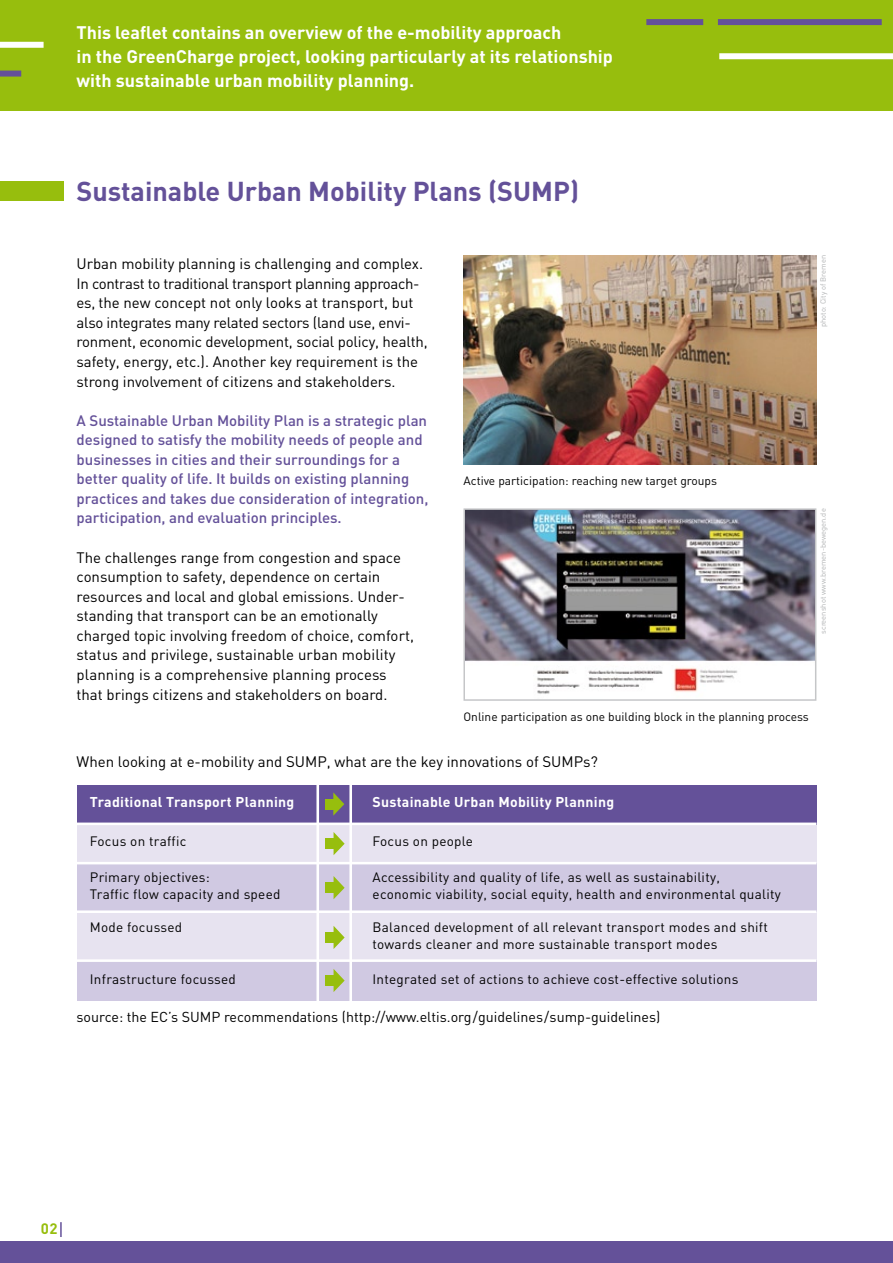
<style>
.page{position:relative;width:893px;height:1263px;background:#fff}
.page>*{position:absolute;margin:0;border:0;box-sizing:border-box;transform-origin:0 0}
.t1{font:700 27px "DIN";color:#645199}
.t2{font:700 18px/24px "DIN";color:#fff}
.t3{font:15px/19.5px "DIN";color:#000}
.t4{font:500 15px/19.5px "DIN";color:#645199}
.t5{font:700 15px "DIN";color:#97be0d}
.t6{font:14.25px "DIN";color:#000}
.t7{font:700 14.1px "DIN";letter-spacing:.02em;color:#fff}
.t8{font:13.5px/16.6px "DIN";letter-spacing:.02em;color:#000}
.t9{font:12px "DIN";color:#000}
.t10{font:7.5px "DIN";color:#b1b3b4}
</style>
<div class="page">
<div style="left:0;top:181px;width:64px;height:19px;background:#97be0d"></div>
<div style="left:0;top:0;width:893px;height:111px;background:#97be0d"></div>
<div style="left:0;top:42px;width:44px;height:6px;background:#fff"></div>
<div style="left:0;top:71px;width:21px;height:6px;background:#645199"></div>
<div style="left:719px;top:53px;width:174px;height:6px;background:#fff"></div>
<div style="left:718px;top:19px;width:164px;height:6px;background:#645199"></div>
<div style="left:646px;top:19px;width:57px;height:6px;background:#645199"></div>
<div style="left:77px;top:824px;width:739px;height:154px;background:#e7e3f0"></div>
<div style="left:77px;top:784px;width:739px;height:40px;background:#645199"></div>
<div style="left:77px;top:863px;width:739px;height:49px;background:#d0c9e2"></div>
<div style="left:77px;top:960px;width:739px;height:41px;background:#d0c9e2"></div>
<hr style="left:77px;top:822px;width:739px;height:3px;background:#fff">
<hr style="left:77px;top:862px;width:739px;height:2px;background:#fff">
<hr style="left:77px;top:910px;width:739px;height:3px;background:#fff">
<hr style="left:77px;top:959px;width:739px;height:3px;background:#fff">
<hr style="left:316px;top:775px;width:3px;height:230px;background:#fff">
<hr style="left:349px;top:775px;width:3px;height:230px;background:#fff">
<svg style="left:333px;top:792px;width:11px;height:24px"></svg>
<div style="left:325px;top:798px;width:8px;height:11px;background:#97be0d"></div>
<svg style="left:334px;top:832px;width:11px;height:23px"></svg>
<div style="left:325px;top:838px;width:9px;height:11px;background:#97be0d"></div>
<svg style="left:334px;top:876px;width:11px;height:23px"></svg>
<div style="left:325px;top:882px;width:9px;height:11px;background:#97be0d"></div>
<svg style="left:334px;top:926px;width:11px;height:23px"></svg>
<div style="left:325px;top:932px;width:9px;height:11px;background:#97be0d"></div>
<svg style="left:334px;top:969px;width:11px;height:23px"></svg>
<div style="left:325px;top:975px;width:9px;height:11px;background:#97be0d"></div>
<div style="left:0;top:1242px;width:893px;height:21px;background:#645199"></div>
<img style="left:463px;top:255px;width:353px;height:210px">
<img style="left:465px;top:510px;width:349px;height:184px">
<div style="left:463px;top:508px;width:353px;height:193px;border:1px solid #c5c6c8"></div>
<svg style="left:60px;top:1222px;width:2px;height:15px"></svg>
<p class="t2" style="left:77px;top:20px;width:538px">This leaflet contains an overview of the e-mobility approach<br>in the GreenCharge project, looking particularly at its relationship with sustainable urban mobility planning.</p>
<h1 class="t1" style="left:77px;top:173px;width:504px">Sustainable Urban Mobility Plans (SUMP)</h1>
<p class="t3" style="left:77px;top:254px;width:353px">Urban mobility planning is challenging and complex.<br>In contrast to traditional transport planning approach&shy;es, the new concept not only looks at transport, but also integrates many related sectors (land use, envi&shy;ronment, economic development, social policy, health, safety, energy, etc.). Another key requirement is the strong involvement of citizens and stakeholders.</p>
<p class="t4" style="left:77px;top:410px;width:353px">A Sustainable Urban Mobility Plan is a strategic plan designed to satisfy the mobility needs of people and businesses in cities and their surroundings for a better quality of life. It builds on existing planning practices and takes due consideration of integration, participation, and evaluation principles.</p>
<p class="t3" style="left:77px;top:547px;width:339px">The challenges range from congestion and space consumption to safety, dependence on certain resources and local and global emissions. Under&shy;standing that transport can be an emotionally charged topic involving freedom of choice, comfort, status and privilege, sustainable urban mobility planning is a comprehensive planning process that brings citizens and stakeholders on board.</p>
<p class="t10" style="left:818px;top:327px;width:74px;rotate:-90deg">photo: City of Bremen</p>
<p class="t9" style="left:463px;top:473px;width:255px">Active participation: reaching new target groups</p>
<p class="t10" style="left:818px;top:634px;width:127px;rotate:-90deg">screenshot www.bremen-bewegen.de</p>
<p class="t9" style="left:463px;top:709px;width:347px">Online participation as one building block in the planning process</p>
<p class="t3" style="left:77px;top:752px;width:523px">When looking at e-mobility and SUMP, what are the key innovations of SUMPs?</p>
<p class="t7" style="left:373px;top:793px;width:243px">Sustainable Urban Mobility Planning</p>
<p class="t8" style="left:373px;top:833px;width:102px">Focus on people</p>
<p class="t8" style="left:373px;top:869px;width:410px">Accessibility and quality of life, as well as sustainability, economic viability, social equity, health and environmental quality</p>
<p class="t8" style="left:373px;top:918px;width:397px">Balanced development of all relevant transport modes and shift towards cleaner and more sustainable transport modes</p>
<p class="t8" style="left:373px;top:971px;width:367px">Integrated set of actions to achieve cost-effective solutions</p>
<p class="t7" style="left:90px;top:793px;width:206px">Traditional Transport Planning</p>
<p class="t8" style="left:90px;top:833px;width:98px">Focus on traffic</p>
<p class="t8" style="left:90px;top:869px;width:192px">Primary objectives:<br>Traffic flow capacity and speed</p>
<p class="t8" style="left:90px;top:919px;width:94px">Mode focussed</p>
<p class="t8" style="left:90px;top:971px;width:147px">Infrastructure focussed</p>
<p class="t6" style="left:77px;top:1008px;width:585px">source: the EC’s SUMP recommendations (http://www.eltis.org/guidelines/sump-guidelines)</p>
<p class="t5" style="left:41px;top:1219px;width:18px">02</p>
</div>
